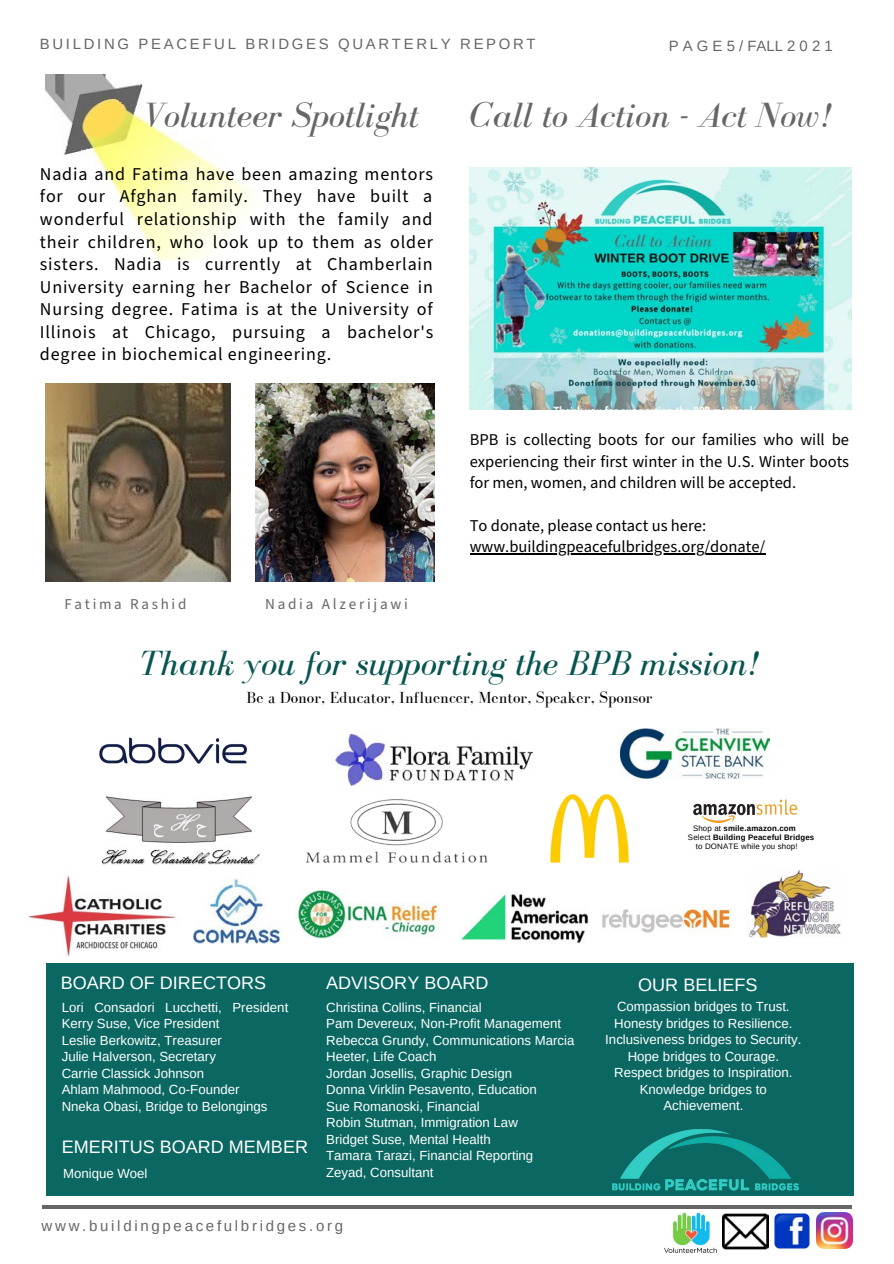
<style>
.page{position:relative;width:894px;height:1264px;background:#fff}
.page>*{position:absolute;margin:0;border:0;box-sizing:border-box;transform-origin:0 0}
.t1{font:italic 36px "Bodoni FLF";color:#666}
.t2{font:italic 36px "Bodoni FLF";color:#085550}
.t3{font:18px/22.5px "Source Sans Pro";letter-spacing:.045em;color:#000;text-align:justify}
.t4{font:18px "Arimo";color:#fff}
.t5{font:16.5px/21.5px "Source Sans Pro";color:#000;text-align:justify}
.t6{font:16.5px "Bodoni FLF";color:#000}
.t7{font:15.15px "Source Sans Pro";letter-spacing:.18em;color:#666}
.t8{font:15px "Arimo";letter-spacing:.18em;color:#666}
.t9{font:15px "Source Sans Pro";letter-spacing:.18em;color:#666}
.t10{font:14.85px "Arimo";letter-spacing:.18em;color:#666}
.t11{font:13.2px/16.5px "Arimo";color:#fff;text-align:center}
.t12{font:7.8px/9px "Arimo";letter-spacing:.02em;color:#000}
.t13{font:700 7.8px "Arimo";letter-spacing:.02em;color:#000}
.s1{font-weight:400}
.s2{font-weight:700}
</style>
<div class="page">
<img style="left:255px;top:383px;width:179px;height:199px">
<img style="left:469px;top:167px;width:382px;height:242px">
<div style="left:47px;top:963px;width:807px;height:232px;background:#0a6761"></div>
<img style="left:593px;top:1129px;width:225px;height:93px">
<img style="left:28px;top:875px;width:148px;height:81px">
<img style="left:602px;top:909px;width:129px;height:24px">
<img style="left:297px;top:890px;width:143px;height:49px">
<img style="left:306px;top:799px;width:181px;height:63px">
<img style="left:101px;top:796px;width:159px;height:69px">
<img style="left:335px;top:734px;width:197px;height:51px">
<img style="left:773px;top:1212px;width:37px;height:36px">
<img style="left:816px;top:1212px;width:36px;height:36px">
<img style="left:722px;top:1208px;width:46px;height:42px">
<img style="left:459px;top:893px;width:129px;height:50px">
<img style="left:748px;top:869px;width:93px;height:70px">
<svg style="left:42px;top:1204px;width:809px;height:4px;fill:#666"></svg>
<img style="left:99px;top:737px;width:148px;height:27px">
<img style="left:620px;top:728px;width:149px;height:51px">
<img style="left:45px;top:75px;width:211px;height:184px">
<img style="left:550px;top:794px;width:78px;height:68px">
<img style="left:693px;top:799px;width:105px;height:24px">
<img style="left:193px;top:877px;width:88px;height:66px">
<img style="left:663px;top:1206px;width:54px;height:47px">
<img style="left:45px;top:383px;width:185px;height:199px">
<hr style="left:469px;top:553px;width:296px;height:1px;background:#000">
<p class="t10" style="left:40px;top:35px;width:497px">BUILDING PEACEFUL BRIDGES QUARTERLY REPORT</p>
<p class="t10" style="left:668px;top:38px;width:165px">P A G E 5 / FALL 2 0 2 1</p>
<p class="t1" style="left:143px;top:96px;width:277px">Volunteer Spotlight</p>
<p class="t3" style="left:40px;top:163px;width:395px">Nadia and Fatima have been amazing mentors for our Afghan family. They have built a wonderful relationship with the family and their children, who look up to them as older sisters. Nadia is currently at Chamberlain University earning her Bachelor of Science in Nursing degree. Fatima is at the University of Illinois at Chicago, pursuing a bachelor's degree in biochemical engineering.</p>
<p class="t9" style="left:64px;top:594px;width:123px">Fatima Rashid</p>
<p class="t7" style="left:265px;top:594px;width:144px">Nadia Alzerijawi</p>
<p class="t1" style="left:469px;top:96px;width:363px">Call to Action - Act Now!</p>
<p class="t5" style="left:469px;top:429px;width:381px">BPB is collecting boots for our families who will be experiencing their first winter in the U.S. Winter boots for men, women, and children will be accepted.</p>
<p class="t5" style="left:469px;top:515px;width:238px">To donate, please contact us here:</p>
<p class="t5" style="left:469px;top:536px;width:297px">www.buildingpeacefulbridges.org/donate/</p>
<p class="t2" style="left:139px;top:643px;width:621px">Thank you for supporting the BPB mission!</p>
<p class="t6" style="left:246px;top:688px;width:407px">Be a Donor, Educator, Influencer, Mentor, Speaker, Sponsor</p>
<p class="t13" style="left:692px;top:824px;width:104px"><span class="s1">Shop at</span> smile.amazon.com</p>
<p class="t12" style="left:695px;top:833px;width:120px;text-indent:-8px">Select <span class="s2">Building Peaceful Bridges </span>to DONATE while you shop!</p>
<p class="t4" style="left:61px;top:972px;width:207px">BOARD OF DIRECTORS</p>
<p class="t11" style="left:62px;top:998px;width:228px;text-align:left">Lori Consadori Lucchetti, President<br>Kerry Suse, Vice President</p>
<p class="t11" style="left:62px;top:1031px;width:161px">Leslie Berkowitz, Treasurer</p>
<p class="t11" style="left:62px;top:1048px;width:156px">Julie Halverson, Secretary</p>
<p class="t11" style="left:62px;top:1064px;width:144px">Carrie Classick Johnson</p>
<p class="t11" style="left:62px;top:1081px;width:179px">Ahlam Mahmood, Co-Founder</p>
<p class="t11" style="left:62px;top:1097px;width:207px">Nneka Obasi, Bridge to Belongings</p>
<p class="t4" style="left:62px;top:1136px;width:248px">EMERITUS BOARD MEMBER</p>
<p class="t11" style="left:63px;top:1164px;width:86px">Monique Woel</p>
<p class="t4" style="left:326px;top:972px;width:164px">ADVISORY BOARD</p>
<p class="t4" style="left:638px;top:974px;width:121px">OUR BELIEFS</p>
<p class="t11" style="left:326px;top:998px;width:157px">Christina Collins, Financial</p>
<p class="t11" style="left:326px;top:1015px;width:250px;text-align:left">Pam Devereux, Non-Profit Management<br>Rebecca Grundy, Communications Marcia<br>Heeter, Life Coach</p>
<p class="t11" style="left:326px;top:1064px;width:187px">Jordan Josellis, Graphic Design</p>
<p class="t11" style="left:326px;top:1081px;width:212px">Donna Virklin Pesavento, Education</p>
<p class="t11" style="left:326px;top:1097px;width:155px">Sue Romanoski, Financial</p>
<p class="t11" style="left:326px;top:1114px;width:193px">Robin Stutman, Immigration Law</p>
<p class="t11" style="left:326px;top:1130px;width:166px">Bridget Suse, Mental Health</p>
<p class="t11" style="left:326px;top:1147px;width:208px">Tamara Tarazi, Financial Reporting</p>
<p class="t11" style="left:326px;top:1163px;width:109px">Zeyad, Consultant</p>
<p class="t11" style="left:605px;top:998px;width:197px">Compassion bridges to Trust.<br>Honesty bridges to Resilience.<br>Inclusiveness bridges to Security.<br>Hope bridges to Courage.</p>
<p class="t11" style="left:614px;top:1064px;width:180px">Respect bridges to Inspiration.<br>Knowledge bridges to<br>Achievement.</p>
<p class="t8" style="left:42px;top:1217px;width:303px">www.buildingpeacefulbridges.org</p>
</div>
